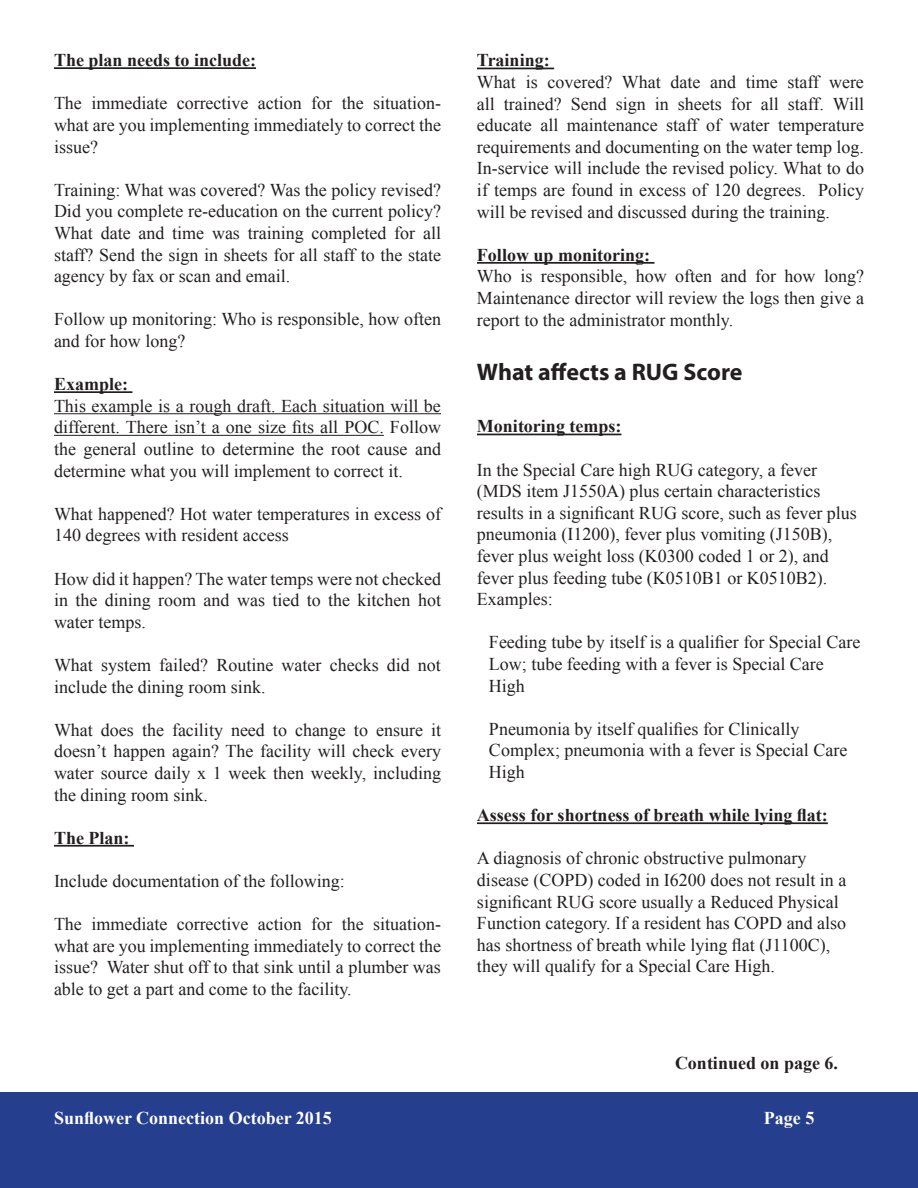
<style>
.page{position:relative;width:918px;height:1188px;background:#fff}
.page>*{position:absolute;margin:0;border:0;box-sizing:border-box;transform-origin:0 0}
.t1{font:700 24px "Myriad Pro";color:#231f20}
.t2{font:18px/21.6px "Times New Roman";color:#231f20;text-align:justify}
.t3{font:700 18px "Times New Roman";color:#231f20}
.t4{font:700 18px "Times New Roman";color:#fff}
</style>
<div class="page">
<div style="left:0;top:1092px;width:918px;height:96px;background:#253f8e"></div>
<hr style="left:54px;top:67px;width:202px;height:2px;background:#231f20">
<hr style="left:54px;top:391px;width:78px;height:2px;background:#231f20">
<hr style="left:54px;top:413px;width:387px;height:1px;background:#231f20">
<hr style="left:54px;top:435px;width:330px;height:1px;background:#231f20">
<hr style="left:54px;top:845px;width:80px;height:2px;background:#231f20">
<hr style="left:477px;top:68px;width:77px;height:1px;background:#231f20">
<hr style="left:477px;top:262px;width:178px;height:2px;background:#231f20">
<hr style="left:477px;top:434px;width:144px;height:1px;background:#231f20">
<hr style="left:477px;top:822px;width:351px;height:2px;background:#231f20">
<p class="t3" style="left:54px;top:48px;width:204px">The plan needs to include:</p>
<p class="t2" style="left:54px;top:92px;width:389px">The immediate corrective action for the situation&shy;what are you implementing immediately to correct the issue?</p>
<p class="t2" style="left:54px;top:179px;width:389px">Training: What was covered? Was the policy revised?<br>Did you complete re-education on the current policy?<br>What date and time was training completed for all staff? Send the sign in sheets for all staff to the state agency by fax or scan and email.</p>
<p class="t2" style="left:54px;top:308px;width:389px">Follow up monitoring: Who is responsible, how often and for how long?</p>
<p class="t3" style="left:54px;top:372px;width:75px">Example:</p>
<p class="t2" style="left:54px;top:395px;width:389px">This example is a rough draft. Each situation will be different. There isn’t a one size fits all POC. Follow the general outline to determine the root cause and determine what you will implement to correct it.</p>
<p class="t2" style="left:54px;top:503px;width:389px">What happened? Hot water temperatures in excess of<br>140 degrees with resident access</p>
<p class="t2" style="left:54px;top:567px;width:389px">How did it happen? The water temps were not checked in the dining room and was tied to the kitchen hot water temps.</p>
<p class="t2" style="left:54px;top:654px;width:389px">What system failed? Routine water checks did not include the dining room sink.</p>
<p class="t2" style="left:54px;top:719px;width:389px">What does the facility need to change to ensure it doesn’t happen again? The facility will check every water source daily x 1 week then weekly, including the dining room sink.</p>
<p class="t3" style="left:54px;top:825px;width:77px">The Plan:</p>
<p class="t2" style="left:54px;top:870px;width:292px">Include documentation of the following:</p>
<p class="t2" style="left:54px;top:913px;width:389px">The immediate corrective action for the situation&shy;what are you implementing immediately to correct the issue? Water shut off to that sink until a plumber was able to get a part and come to the facility.</p>
<p class="t3" style="left:477px;top:48px;width:74px">Training:</p>
<p class="t2" style="left:477px;top:71px;width:389px">What is covered? What date and time staff were all trained? Send sign in sheets for all staff. Will educate all maintenance staff of water temperature requirements and documenting on the water temp log.<br>In-service will include the revised policy. What to do if temps are found in excess of 120 degrees. Policy will be revised and discussed during the training.</p>
<p class="t3" style="left:477px;top:242px;width:175px">Follow up monitoring:</p>
<p class="t2" style="left:477px;top:265px;width:389px">Who is responsible, how often and for how long?<br>Maintenance director will review the logs then give a report to the administrator monthly.</p>
<p class="t1" style="left:477px;top:356px;width:267px">What affects a RUG Score</p>
<p class="t3" style="left:477px;top:414px;width:146px">Monitoring temps:</p>
<p class="t2" style="left:477px;top:459px;width:381px;text-align:left">In the Special Care high RUG category, a fever (MDS item J1550A) plus certain characteristics results in a significant RUG score, such as fever plus pneumonia (I1200), fever plus vomiting (J150B), fever plus weight loss (K0300 coded 1 or 2), and fever plus feeding tube (K0510B1 or K0510B2).<br>Examples:</p>
<p class="t2" style="left:489px;top:631px;width:373px;text-align:left">Feeding tube by itself is a qualifier for Special Care<br>Low; tube feeding with a fever is Special Care<br>High</p>
<p class="t2" style="left:489px;top:718px;width:360px;text-align:left">Pneumonia by itself qualifies for Clinically<br>Complex; pneumonia with a fever is Special Care<br>High</p>
<p class="t3" style="left:477px;top:803px;width:352px">Assess for shortness of breath while lying flat:</p>
<p class="t2" style="left:477px;top:847px;width:371px;text-align:left">A diagnosis of chronic obstructive pulmonary disease (COPD) coded in I6200 does not result in a significant RUG score usually a Reduced Physical Function category. If a resident has COPD and also has shortness of breath while lying flat (J1100C), they will qualify for a Special Care High.</p>
<p class="t3" style="left:675px;top:1051px;width:165px">Continued on page 6.</p>
<p class="t4" style="left:54px;top:1106px;width:279px">Sunflower Connection October 2015</p>
<p class="t4" style="left:764px;top:1106px;width:52px">Page 5</p>
</div>
